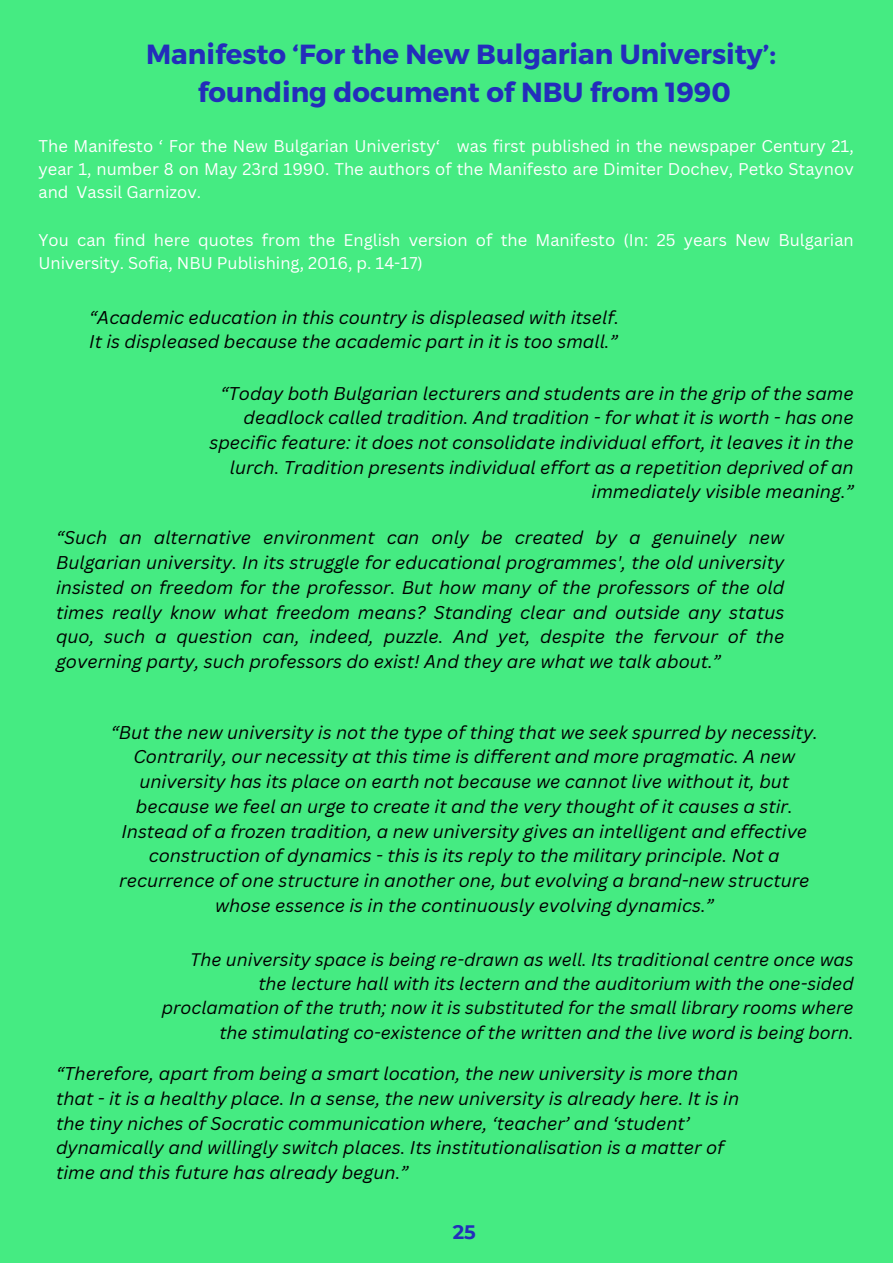
<style>
.page{position:relative;width:893px;height:1264px;background:#fff}
.page>*{position:absolute;margin:0;border:0;box-sizing:border-box;transform-origin:0 0}
.t1{font:700 27.6px "Montserrat";color:#232dbb}
.t2{font:700 19.5px "Montserrat";color:#232dbb}
.t3{font:italic 18px/24.8px "Canva Sans";color:#000;text-align:right}
.t4{font:italic 17.7px/24.3px "Canva Sans";color:#000;text-align:right}
.t5{font:16.5px/23px "Canva Sans";color:#fff;text-align:justify}
</style>
<div class="page">
<div style="left:0;top:0;width:892px;height:1262px;background:#45eb82"></div>
<p class="t1" style="left:146px;top:36px;width:631px">Manifesto ‘For the New Bulgarian University’:</p>
<p class="t1" style="left:198px;top:74px;width:534px">founding document of NBU from 1990</p>
<p class="t5" style="left:38px;top:134px;width:816px">The Manifesto ‘ For the New Bulgarian Univeristy‘ was first published in the newspaper Century 21, year 1, number 8 on May 23rd 1990. The authors of the Manifesto are Dimiter Dochev, Petko Staynov and Vassil Garnizov.</p>
<p class="t5" style="left:38px;top:228px;width:816px">You can find here quotes from the English version of the Manifesto (In: 25 years New Bulgarian<br>University. Sofia, NBU Publishing, 2016, p. 14-17)</p>
<p class="t3" style="left:89px;top:304px;width:531px">“Academic education in this country is displeased with itself.</p>
<p class="t3" style="left:89px;top:329px;width:530px">It is displeased because the academic part in it is too small.”</p>
<p class="t3" style="left:209px;top:380px;width:645px">“Today both Bulgarian lecturers and students are in the grip of the same deadlock called tradition. And tradition - for what it is worth - has one specific feature: it does not consolidate individual effort, it leaves it in the lurch. Tradition presents individual effort as a repetition deprived of an immediately visible meaning.”</p>
<p class="t3" style="left:56px;top:525px;width:729px;text-align:justify">“Such an alternative environment can only be created by a genuinely new Bulgarian university. In its struggle for educational programmes', the old university insisted on freedom for the professor. But how many of the professors of the old times really know what freedom means? Standing clear and outside any status quo, such a question can, indeed, puzzle. And yet, despite the fervour of the governing party, such professors do exist! And they are what we talk about.”</p>
<p class="t3" style="left:111px;top:719px;width:708px;text-align:center">“But the new university is not the type of thing that we seek spurred by necessity.<br>Contrarily, our necessity at this time is different and more pragmatic. A new university has its place on earth not because we cannot live without it, but because we feel an urge to create it and the very thought of it causes a stir.<br>Instead of a frozen tradition, a new university gives an intelligent and effective construction of dynamics - this is its reply to the military principle. Not a recurrence of one structure in another one, but evolving a brand-new structure whose essence is in the continuously evolving dynamics.”</p>
<p class="t4" style="left:162px;top:946px;width:693px">The university space is being re-drawn as well. Its traditional centre once was the lecture hall with its lectern and the auditorium with the one-sided proclamation of the truth; now it is substituted for the small library rooms where the stimulating co-existence of the written and the live word is being born.</p>
<p class="t3" style="left:56px;top:1060px;width:684px;text-align:left">“Therefore, apart from being a smart location, the new university is more than that - it is a healthy place. In a sense, the new university is already here. It is in the tiny niches of Socratic communication where, ‘teacher’ and ‘student’ dynamically and willingly switch places. Its institutionalisation is a matter of time and this future has already begun.”</p>
<p class="t2" style="left:453px;top:1220px;width:25px">25</p>
</div>
